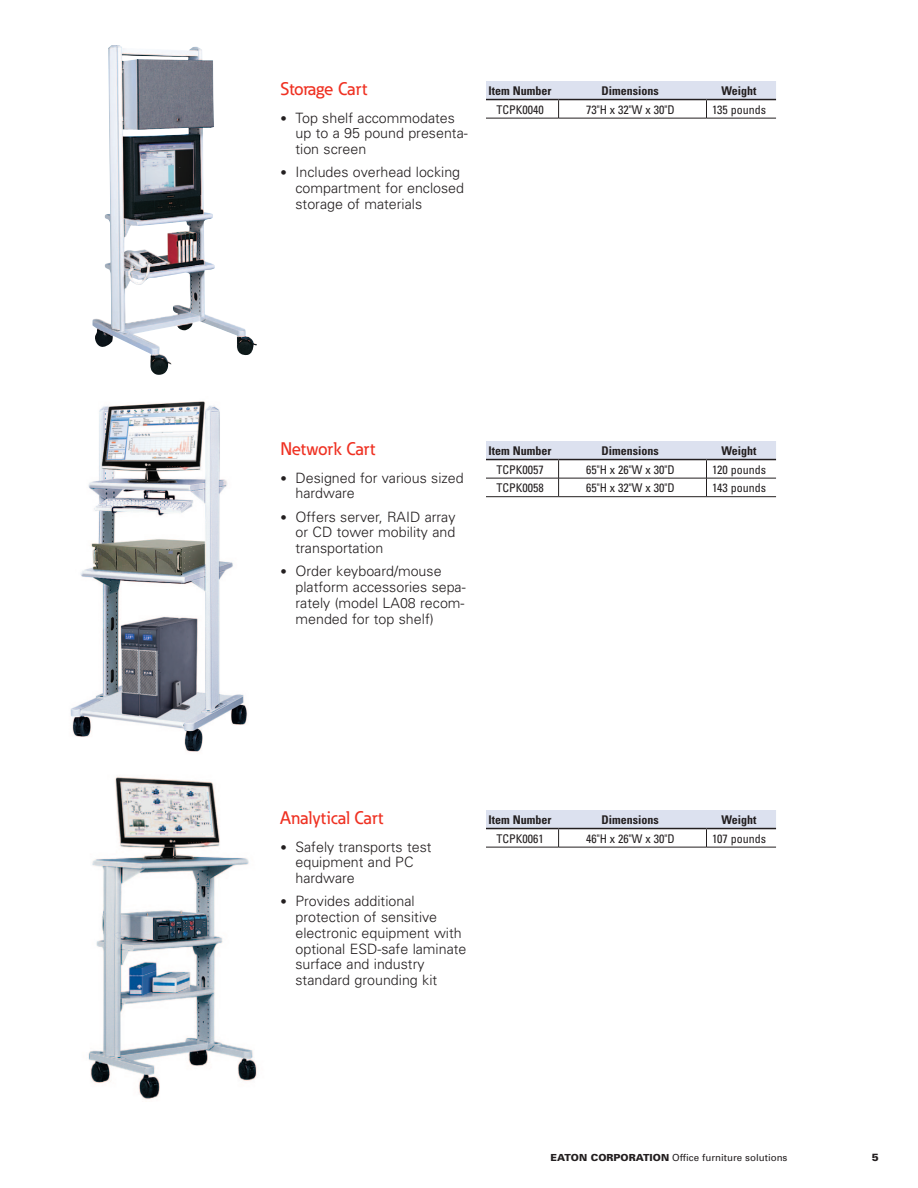
<style>
.page{position:relative;width:918px;height:1188px;background:#fff}
.page>*{position:absolute;margin:0;border:0;box-sizing:border-box;transform-origin:0 0}
._01_Overview__11_pt{font:500 18px "Eaton";color:#ef3122}
._02_Body__8_5_pt{font:300 14.25px/15.8px "Univers";color:#231f20}
._03_Table_Body__8_pt{font:condensed 12px "Univers";color:#231f20}
._03_Table_Head__8_5{font:700 condensed 12px "Univers";color:#231f20}
.t1{font:900 10.5px "Univers";color:#231f20}
.t2{font:9.75px "Univers";color:#231f20}
.s1{font-size:12.75px}
.s2{font-weight:900}
</style>
<div class="page">
<hr style="left:486px;top:118px;width:73px;height:1px;background:#231f20">
<hr style="left:559px;top:118px;width:147px;height:1px;background:#231f20">
<hr style="left:706px;top:118px;width:70px;height:1px;background:#231f20">
<svg style="left:486px;top:81px;width:290px;height:37px"></svg>
<hr style="left:486px;top:99px;width:73px;height:1px;background:#231f20">
<hr style="left:559px;top:99px;width:147px;height:1px;background:#231f20">
<hr style="left:706px;top:99px;width:70px;height:1px;background:#231f20">
<svg style="left:486px;top:441px;width:290px;height:56px"></svg>
<hr style="left:486px;top:459px;width:73px;height:1px;background:#231f20">
<hr style="left:559px;top:459px;width:147px;height:1px;background:#231f20">
<hr style="left:706px;top:459px;width:70px;height:1px;background:#231f20">
<hr style="left:486px;top:478px;width:73px;height:1px;background:#231f20">
<hr style="left:559px;top:478px;width:147px;height:1px;background:#231f20">
<hr style="left:706px;top:478px;width:70px;height:1px;background:#231f20">
<hr style="left:486px;top:847px;width:73px;height:1px;background:#231f20">
<hr style="left:559px;top:847px;width:147px;height:1px;background:#231f20">
<hr style="left:706px;top:847px;width:70px;height:1px;background:#231f20">
<svg style="left:486px;top:810px;width:290px;height:37px"></svg>
<hr style="left:486px;top:828px;width:73px;height:1px;background:#231f20">
<hr style="left:559px;top:828px;width:147px;height:1px;background:#231f20">
<hr style="left:706px;top:828px;width:70px;height:1px;background:#231f20">
<img style="left:92px;top:45px;width:165px;height:330px">
<img style="left:70px;top:401px;width:178px;height:351px">
<img style="left:88px;top:776px;width:169px;height:324px">
<p class="_01_Overview__11_pt" style="left:280px;top:78px;width:88px">Storage Cart</p>
<p class="_02_Body__8_5_pt" style="left:296px;top:110px;width:174px;text-indent:-15px"><span class="s1">•</span> Top shelf accommodates up to a 95 pound presenta&shy;tion screen</p>
<p class="_02_Body__8_5_pt" style="left:296px;top:164px;width:170px;text-indent:-15px"><span class="s1">•</span> Includes overhead locking compartment for enclosed storage of materials</p>
<p class="_03_Table_Head__8_5" style="left:489px;top:83px;width:64px">Item Number</p>
<p class="_03_Table_Head__8_5" style="left:602px;top:83px;width:59px">Dimensions</p>
<p class="_03_Table_Head__8_5" style="left:722px;top:83px;width:37px">Weight</p>
<p class="_03_Table_Body__8_pt" style="left:496px;top:102px;width:49px">TCPK0040</p>
<p class="_03_Table_Body__8_pt" style="left:586px;top:102px;width:90px">73"H x 32"W x 30"D</p>
<p class="_03_Table_Body__8_pt" style="left:712px;top:102px;width:56px">135 pounds</p>
<p class="_01_Overview__11_pt" style="left:280px;top:438px;width:96px">Network Cart</p>
<p class="_02_Body__8_5_pt" style="left:296px;top:470px;width:170px;text-indent:-15px"><span class="s1">•</span> Designed for various sized hardware</p>
<p class="_02_Body__8_5_pt" style="left:296px;top:509px;width:162px;text-align:justify;text-indent:-15px"><span class="s1">•</span> Offers server, RAID array or CD tower mobility and transportation</p>
<p class="_02_Body__8_5_pt" style="left:296px;top:563px;width:172px;text-indent:-15px"><span class="s1">•</span> Order keyboard/mouse platform accessories sepa&shy;rately (model LA08 recom&shy;mended for top shelf)</p>
<p class="_03_Table_Head__8_5" style="left:489px;top:443px;width:64px">Item Number</p>
<p class="_03_Table_Head__8_5" style="left:602px;top:443px;width:59px">Dimensions</p>
<p class="_03_Table_Head__8_5" style="left:722px;top:443px;width:37px">Weight</p>
<p class="_03_Table_Body__8_pt" style="left:496px;top:462px;width:49px">TCPK0057</p>
<p class="_03_Table_Body__8_pt" style="left:586px;top:462px;width:90px">65"H x 26"W x 30"D</p>
<p class="_03_Table_Body__8_pt" style="left:712px;top:462px;width:56px">120 pounds</p>
<p class="_03_Table_Body__8_pt" style="left:496px;top:480px;width:49px">TCPK0058</p>
<p class="_03_Table_Body__8_pt" style="left:586px;top:480px;width:90px">65"H x 32"W x 30"D</p>
<p class="_03_Table_Body__8_pt" style="left:712px;top:480px;width:56px">143 pounds</p>
<p class="_01_Overview__11_pt" style="left:280px;top:807px;width:104px">Analytical Cart</p>
<p class="_02_Body__8_5_pt" style="left:296px;top:839px;width:138px;text-indent:-15px"><span class="s1">•</span> Safely transports test equipment and PC hardware</p>
<p class="_02_Body__8_5_pt" style="left:296px;top:893px;width:173px;text-indent:-15px"><span class="s1">•</span> Provides additional protection of sensitive electronic equipment with optional ESD-safe laminate surface and industry standard grounding kit</p>
<p class="_03_Table_Head__8_5" style="left:489px;top:812px;width:64px">Item Number</p>
<p class="_03_Table_Head__8_5" style="left:602px;top:812px;width:59px">Dimensions</p>
<p class="_03_Table_Head__8_5" style="left:722px;top:812px;width:37px">Weight</p>
<p class="_03_Table_Body__8_pt" style="left:496px;top:831px;width:49px">TCPK0061</p>
<p class="_03_Table_Body__8_pt" style="left:586px;top:831px;width:90px">46"H x 26"W x 30"D</p>
<p class="_03_Table_Body__8_pt" style="left:712px;top:831px;width:56px">107 pounds</p>
<p class="t2" style="left:551px;top:1152px;width:235px"><span class="s2">EATON CORPORATION</span> Office furniture solutions</p>
<p class="t1" style="left:872px;top:1151px;width:9px">5</p>
</div>
